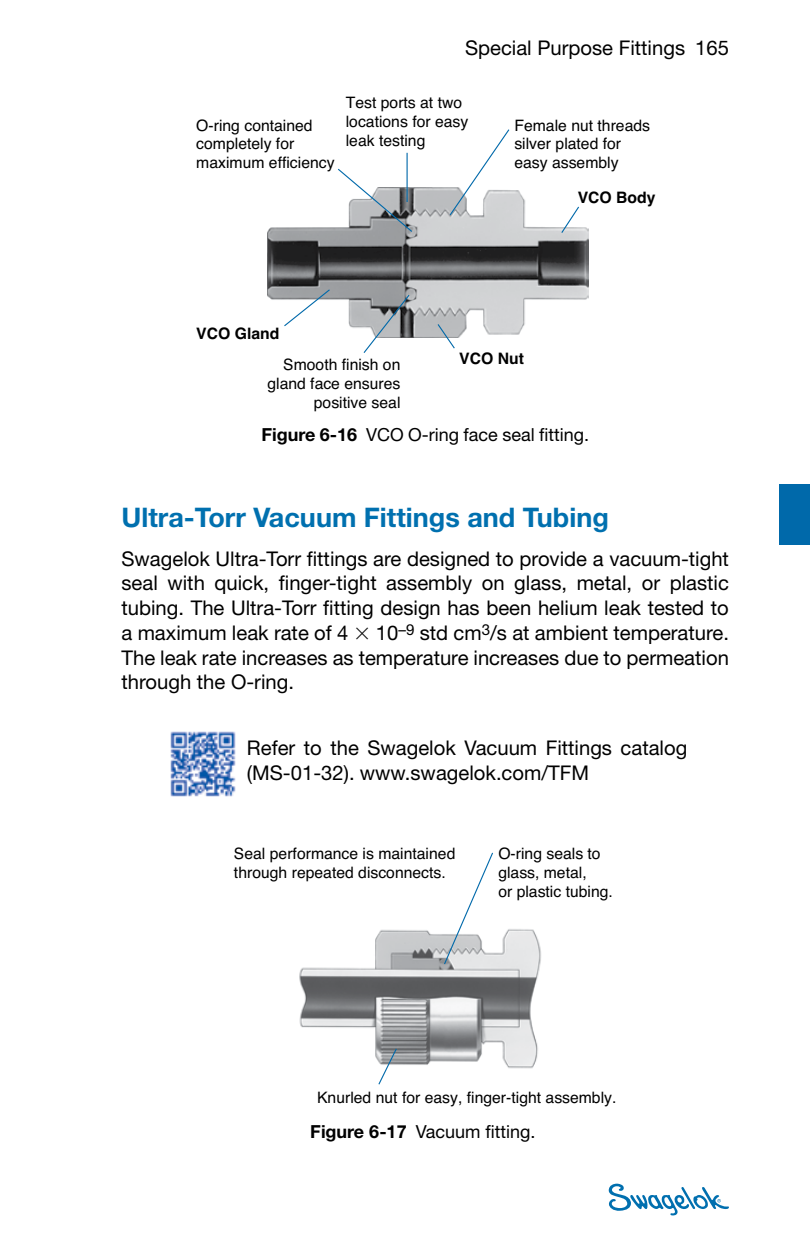
<style>
.page{position:relative;width:810px;height:1256px;background:#fff}
.page>*{position:absolute;margin:0;border:0;box-sizing:border-box;transform-origin:0 0}
.t1{font:700 27px "Helvetica Neue LT Std";color:#0070af}
.TXTF{font:20.25px/24.8px "Helvetica Neue LT Std";color:#000;text-align:justify}
.LEG{font:18px "Helvetica Neue LT Std";color:#000}
.t2{font:15.75px/18.9px "Helvetica";color:#000}
.t3{font:700 15.75px "Helvetica";color:#000}
.s1{font-weight:700}
</style>
<div class="page">
<svg style="left:609px;top:1183px;width:120px;height:32px"></svg>
<div style="left:780px;top:483px;width:30px;height:61px;background:#0069aa"></div>
<img style="left:268px;top:227px;width:320px;height:73px">
<svg style="left:283px;top:129px;width:297px;height:224px"></svg>
<img style="left:299px;top:929px;width:242px;height:140px">
<svg style="left:377px;top:852px;width:117px;height:233px"></svg>
<img style="left:170px;top:731px;width:66px;height:66px">
<p class="TXTF" style="left:465px;top:35px;width:266px">Special Purpose Fittings 165</p>
<p class="t2" style="left:196px;top:116px;width:140px">O-ring contained completely for maximum efficiency</p>
<p class="t2" style="left:346px;top:94px;width:124px">Test ports at two locations for easy leak testing</p>
<p class="t2" style="left:514px;top:116px;width:137px">Female nut threads silver plated for easy assembly</p>
<p class="t3" style="left:578px;top:185px;width:79px">VCO Body</p>
<p class="t3" style="left:196px;top:321px;width:85px">VCO Gland</p>
<p class="t2" style="left:267px;top:355px;width:135px;text-align:right">Smooth finish on gland face ensures positive seal</p>
<p class="t3" style="left:459px;top:346px;width:66px">VCO Nut</p>
<p class="LEG" style="left:261px;top:424px;width:329px"><span class="s1">Figure 6-16</span> VCO O-ring face seal fitting.</p>
<h1 class="t1" style="left:122px;top:501px;width:489px">Ultra-Torr Vacuum Fittings and Tubing</h1>
<p class="TXTF" style="left:122px;top:546px;width:609px">Swagelok Ultra-Torr fittings are designed to provide a vacuum-tight seal with quick, finger-tight assembly on glass, metal, or plastic tubing. The Ultra-Torr fitting design has been helium leak tested to a maximum leak rate of 4</p>
<p class="TXTF" style="left:122px;top:620px;width:609px;text-indent:254px">10<sup>–9</sup> std cm<sup>3</sup>/s at ambient temperature.<br>The leak rate increases as temperature increases due to permeation through the O-ring.</p>
<p class="TXTF" style="left:247px;top:735px;width:442px">Refer to the Swagelok Vacuum Fittings catalog (MS-01-32). www.swagelok.com/TFM</p>
<p class="t2" style="left:234px;top:844px;width:223px">Seal performance is maintained through repeated disconnects.</p>
<p class="t2" style="left:498px;top:844px;width:116px">O-ring seals to glass, metal,<br>or plastic tubing.</p>
<p class="t2" style="left:317px;top:1088px;width:301px">Knurled nut for easy, finger-tight assembly.</p>
<p class="LEG" style="left:310px;top:1120px;width:227px"><span class="s1">Figure 6-17</span> Vacuum fitting.</p>
</div>
